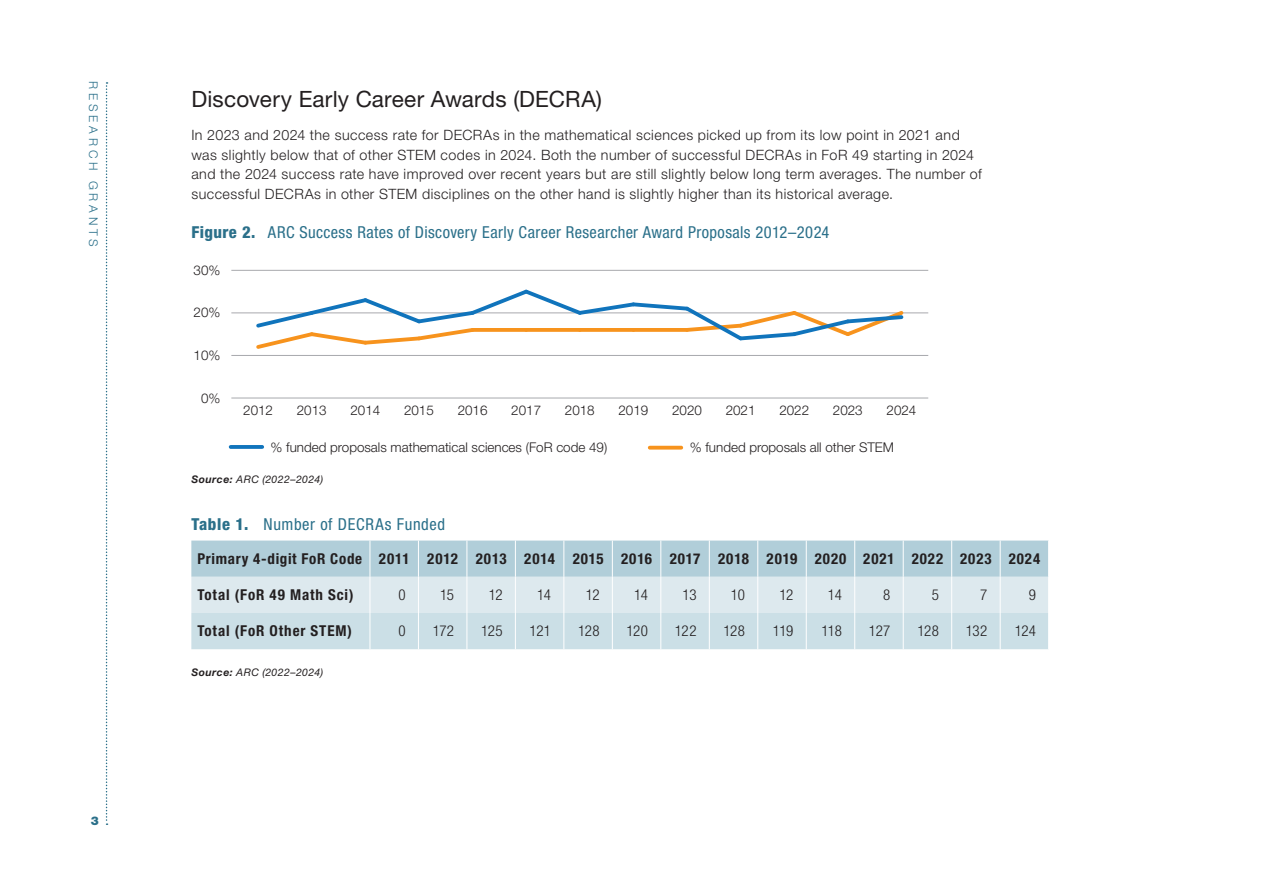
<style>
.page{position:relative;width:1263px;height:893px;background:#fff}
.page>*{position:absolute;margin:0;border:0;box-sizing:border-box;transform-origin:0 0}
.t1{font:22.5px "Helvetica Neue LT Pro";letter-spacing:.01em;color:#231f20}
.t2{font:condensed 16.5px "Helvetica Neue LT Pro";letter-spacing:.025em;color:#2b708a}
.Table-numbers{font:300 condensed 15px "Helvetica Neue LT Pro";letter-spacing:-.025em;color:#231f20}
.Table-header{font:700 condensed 15px "Helvetica Neue LT Pro";letter-spacing:.055em;color:#231f20}
.Table-header-year{font:700 condensed 15px "Helvetica Neue LT Pro";letter-spacing:.06em;color:#231f20}
.t3{font:300 14.25px/19.5px "Helvetica Neue LT Pro";letter-spacing:.035em;color:#231f20}
.t4{font:300 13.35px "Helvetica Neue LT Pro";color:#231f20}
.H2_page-section{font:300 12px "Helvetica Neue LT Pro";letter-spacing:.315em;color:#2b708a}
.t5{font:900 12px "Helvetica Neue LT Pro";color:#2b708a}
.Source{font:italic 10.5px "Helvetica Neue LT Pro";letter-spacing:.035em;color:#231f20}
.s1{font-weight:800}
.s2{font-weight:700}
</style>
<div class="page">
<svg style="left:106px;top:82px;width:2px;height:743px"></svg>
<svg style="left:191px;top:541px;width:857px;height:108px;background:#c8dce4"></svg>
<hr style="left:418px;top:541px;width:1px;height:36px;background:#fff">
<hr style="left:466px;top:541px;width:1px;height:36px;background:#fff">
<hr style="left:515px;top:541px;width:1px;height:36px;background:#fff">
<hr style="left:563px;top:541px;width:1px;height:36px;background:#fff">
<hr style="left:612px;top:541px;width:1px;height:36px;background:#fff">
<hr style="left:660px;top:541px;width:1px;height:36px;background:#fff">
<hr style="left:709px;top:541px;width:1px;height:36px;background:#fff">
<hr style="left:854px;top:541px;width:1px;height:36px;background:#fff">
<hr style="left:757px;top:541px;width:1px;height:36px;background:#fff">
<hr style="left:903px;top:541px;width:1px;height:36px;background:#fff">
<hr style="left:806px;top:541px;width:1px;height:36px;background:#fff">
<hr style="left:951px;top:541px;width:1px;height:36px;background:#fff">
<hr style="left:418px;top:577px;width:1px;height:36px;background:#fff">
<hr style="left:466px;top:577px;width:1px;height:36px;background:#fff">
<hr style="left:515px;top:577px;width:1px;height:36px;background:#fff">
<hr style="left:563px;top:577px;width:1px;height:36px;background:#fff">
<hr style="left:612px;top:577px;width:1px;height:36px;background:#fff">
<hr style="left:660px;top:577px;width:1px;height:36px;background:#fff">
<hr style="left:709px;top:577px;width:1px;height:36px;background:#fff">
<hr style="left:757px;top:577px;width:1px;height:36px;background:#fff">
<hr style="left:806px;top:577px;width:1px;height:36px;background:#fff">
<hr style="left:370px;top:541px;width:1px;height:36px;background:#fff">
<hr style="left:1000px;top:541px;width:1px;height:36px;background:#fff">
<hr style="left:418px;top:613px;width:1px;height:36px;background:#fff">
<hr style="left:370px;top:577px;width:1px;height:36px;background:#fff">
<hr style="left:854px;top:577px;width:1px;height:36px;background:#fff">
<hr style="left:903px;top:577px;width:1px;height:36px;background:#fff">
<hr style="left:951px;top:577px;width:1px;height:36px;background:#fff">
<hr style="left:1000px;top:577px;width:1px;height:36px;background:#fff">
<hr style="left:370px;top:613px;width:1px;height:36px;background:#fff">
<hr style="left:854px;top:613px;width:1px;height:36px;background:#fff">
<hr style="left:903px;top:613px;width:1px;height:36px;background:#fff">
<hr style="left:951px;top:613px;width:1px;height:36px;background:#fff">
<hr style="left:1000px;top:613px;width:1px;height:36px;background:#fff">
<hr style="left:466px;top:613px;width:1px;height:36px;background:#fff">
<hr style="left:515px;top:613px;width:1px;height:36px;background:#fff">
<hr style="left:563px;top:613px;width:1px;height:36px;background:#fff">
<hr style="left:612px;top:613px;width:1px;height:36px;background:#fff">
<hr style="left:660px;top:613px;width:1px;height:36px;background:#fff">
<hr style="left:709px;top:613px;width:1px;height:36px;background:#fff">
<hr style="left:757px;top:613px;width:1px;height:36px;background:#fff">
<hr style="left:806px;top:613px;width:1px;height:36px;background:#fff">
<hr style="left:231px;top:397px;width:697px;height:1px;background:#a8a9ad">
<hr style="left:231px;top:355px;width:697px;height:1px;background:#a8a9ad">
<hr style="left:231px;top:312px;width:697px;height:1px;background:#a8a9ad">
<hr style="left:231px;top:270px;width:697px;height:1px;background:#a8a9ad">
<svg style="left:650px;top:446px;width:31px;height:4px"></svg>
<svg style="left:231px;top:445px;width:31px;height:4px"></svg>
<svg style="left:254px;top:289px;width:652px;height:60px"></svg>
<p class="H2_page-section" style="left:101px;top:81px;width:167px;rotate:90deg">RESEARCH GRANTS</p>
<p class="t5" style="left:91px;top:814px;width:10px">3</p>
<h4 class="t1" style="left:191px;top:85px;width:412px">Discovery Early Career Awards (DECRA)</h4>
<p class="t3" style="left:191px;top:125px;width:792px">In 2023 and 2024 the success rate for DECRAs in the mathematical sciences picked up from its low point in 2021 and was slightly below that of other STEM codes in 2024. Both the number of successful DECRAs in FoR 49 starting in 2024 and the 2024 success rate have improved over recent years but are still slightly below long term averages. The number of successful DECRAs in other STEM disciplines on the other hand is slightly higher than its historical average.</p>
<p class="t2" style="left:191px;top:222px;width:640px"><span class="s1">Figure 2.</span> ARC Success Rates of Discovery Early Career Researcher Award Proposals 2012–2024</p>
<p class="t4" style="left:194px;top:262px;width:28px">30%</p>
<p class="t4" style="left:194px;top:304px;width:28px">20%</p>
<p class="t4" style="left:194px;top:347px;width:28px">10%</p>
<p class="t4" style="left:201px;top:390px;width:21px">0%</p>
<p class="t4" style="left:243px;top:402px;width:31px">2012</p>
<p class="t4" style="left:297px;top:402px;width:31px">2013</p>
<p class="t4" style="left:350px;top:402px;width:31px">2014</p>
<p class="t4" style="left:404px;top:402px;width:31px">2015</p>
<p class="t4" style="left:458px;top:402px;width:31px">2016</p>
<p class="t4" style="left:511px;top:402px;width:31px">2017</p>
<p class="t4" style="left:565px;top:402px;width:31px">2018</p>
<p class="t4" style="left:618px;top:402px;width:31px">2019</p>
<p class="t4" style="left:672px;top:402px;width:31px">2020</p>
<p class="t4" style="left:726px;top:402px;width:31px">2021</p>
<p class="t4" style="left:779px;top:402px;width:31px">2022</p>
<p class="t4" style="left:833px;top:402px;width:31px">2023</p>
<p class="t4" style="left:886px;top:402px;width:31px">2024</p>
<p class="t4" style="left:271px;top:439px;width:338px">% funded proposals mathematical sciences (FoR code 49)</p>
<p class="t4" style="left:690px;top:439px;width:206px">% funded proposals all other STEM</p>
<p class="Source" style="left:191px;top:472px;width:133px"><span class="s2">Source:</span> ARC (2022–2024)</p>
<p class="t2" style="left:191px;top:514px;width:255px"><span class="s1">Table 1.</span> Number of DECRAs Funded</p>
<p class="Table-header" style="left:197px;top:550px;width:166px">Primary 4-digit FoR Code</p>
<p class="Table-header-year" style="left:379px;top:550px;width:32px">2011</p>
<p class="Table-header-year" style="left:427px;top:550px;width:32px">2012</p>
<p class="Table-header-year" style="left:476px;top:550px;width:32px">2013</p>
<p class="Table-header-year" style="left:524px;top:550px;width:32px">2014</p>
<p class="Table-header-year" style="left:573px;top:550px;width:32px">2015</p>
<p class="Table-header-year" style="left:621px;top:550px;width:32px">2016</p>
<p class="Table-header-year" style="left:670px;top:550px;width:32px">2017</p>
<p class="Table-header-year" style="left:718px;top:550px;width:32px">2018</p>
<p class="Table-header-year" style="left:766px;top:550px;width:32px">2019</p>
<p class="Table-header-year" style="left:815px;top:550px;width:33px">2020</p>
<p class="Table-header-year" style="left:863px;top:550px;width:33px">2021</p>
<p class="Table-header-year" style="left:912px;top:550px;width:33px">2022</p>
<p class="Table-header-year" style="left:960px;top:550px;width:33px">2023</p>
<p class="Table-header-year" style="left:1009px;top:550px;width:33px">2024</p>
<p class="Table-header" style="left:197px;top:586px;width:158px">Total (FoR 49 Math Sci)</p>
<p class="Table-numbers" style="left:398px;top:586px;width:9px">0</p>
<p class="Table-numbers" style="left:440px;top:586px;width:16px">15</p>
<p class="Table-numbers" style="left:489px;top:586px;width:15px">12</p>
<p class="Table-numbers" style="left:537px;top:586px;width:16px">14</p>
<p class="Table-numbers" style="left:586px;top:586px;width:15px">12</p>
<p class="Table-numbers" style="left:634px;top:586px;width:16px">14</p>
<p class="Table-numbers" style="left:682px;top:586px;width:15px">13</p>
<p class="Table-numbers" style="left:731px;top:586px;width:16px">10</p>
<p class="Table-numbers" style="left:779px;top:586px;width:15px">12</p>
<p class="Table-numbers" style="left:828px;top:586px;width:16px">14</p>
<p class="Table-numbers" style="left:883px;top:586px;width:9px">8</p>
<p class="Table-numbers" style="left:932px;top:586px;width:9px">5</p>
<p class="Table-numbers" style="left:980px;top:586px;width:9px">7</p>
<p class="Table-numbers" style="left:1029px;top:586px;width:9px">9</p>
<p class="Table-header" style="left:197px;top:622px;width:156px">Total (FoR Other STEM)</p>
<p class="Table-numbers" style="left:398px;top:622px;width:9px">0</p>
<p class="Table-numbers" style="left:433px;top:622px;width:23px">172</p>
<p class="Table-numbers" style="left:481px;top:622px;width:23px">125</p>
<p class="Table-numbers" style="left:530px;top:622px;width:23px">121</p>
<p class="Table-numbers" style="left:578px;top:622px;width:23px">128</p>
<p class="Table-numbers" style="left:626px;top:622px;width:23px">120</p>
<p class="Table-numbers" style="left:675px;top:622px;width:23px">122</p>
<p class="Table-numbers" style="left:723px;top:622px;width:23px">128</p>
<p class="Table-numbers" style="left:773px;top:622px;width:22px">119</p>
<p class="Table-numbers" style="left:821px;top:622px;width:22px">118</p>
<p class="Table-numbers" style="left:869px;top:622px;width:23px">127</p>
<p class="Table-numbers" style="left:917px;top:622px;width:23px">128</p>
<p class="Table-numbers" style="left:966px;top:622px;width:23px">132</p>
<p class="Table-numbers" style="left:1015px;top:622px;width:23px">124</p>
<p class="Source" style="left:191px;top:665px;width:133px"><span class="s2">Source:</span> ARC (2022–2024)</p>
</div>
